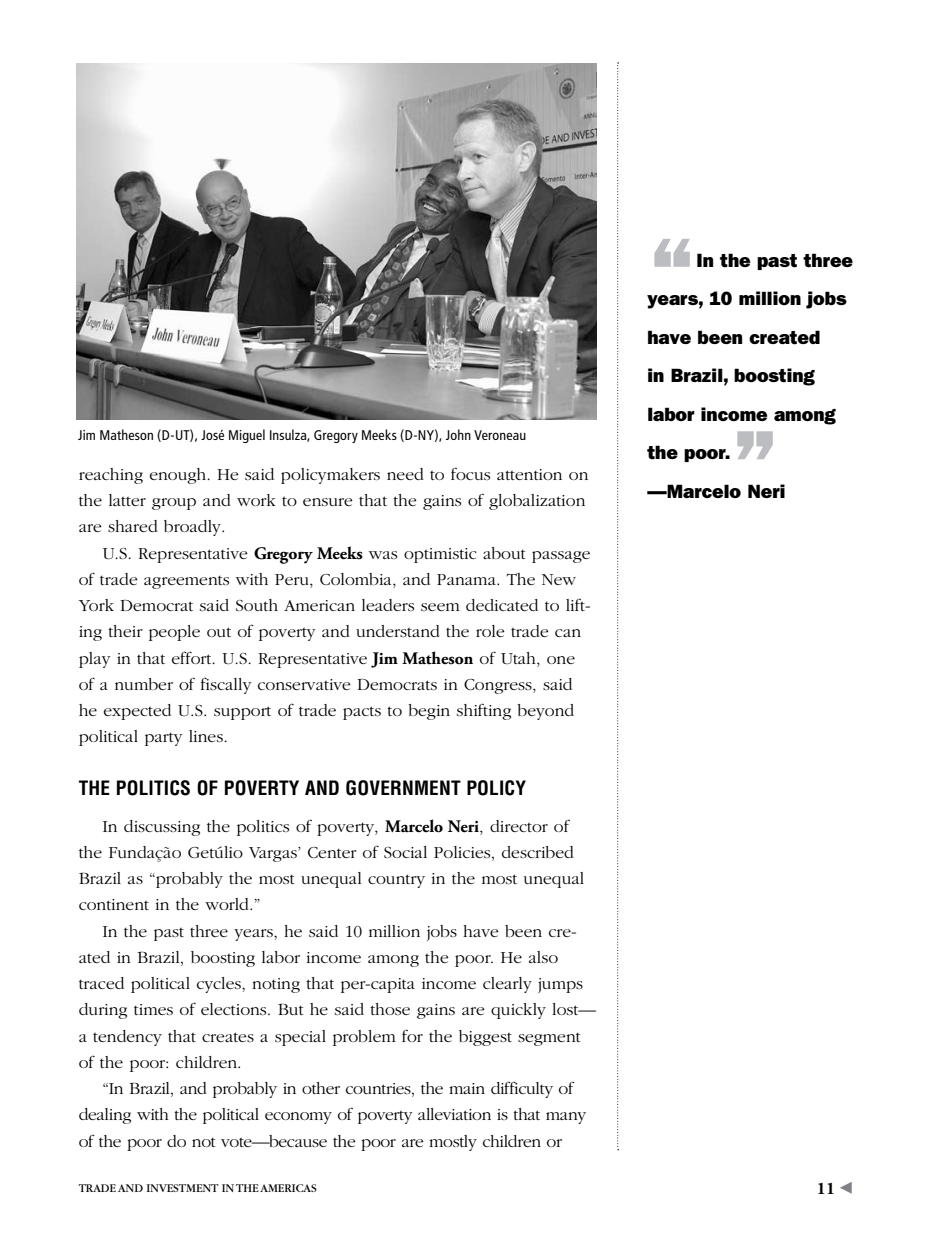
<style>
.page{position:relative;width:945px;height:1260px;background:#fff}
.page>*{position:absolute;margin:0;border:0;box-sizing:border-box;transform-origin:0 0}
.t1{font:800 94.5px "Franklin Gothic LT";color:#bcbdc0}
.t2{font:800 19.25px/38.5px "Franklin Gothic LT";color:#000}
.t3{font:700 condensed 19.25px "Helvetica";letter-spacing:.01em;color:#000}
.t4{font:300 17.5px/26.2px "Garamond";color:#000}
.t5{font:300 17.5px/26.2px "Garamond";letter-spacing:-.02em;color:#000}
.t6{font:700 17.5px "Adobe Garamond";color:#000}
.t7{font:condensed 14px "Frutiger";letter-spacing:.015em;color:#000}
.t8{font:12.25px "Garamond";color:#000}
.s1{font-family:"Adobe Garamond Pro";font-weight:700}
</style>
<div class="page">
<svg style="left:617px;top:63px;width:2px;height:1087px"></svg>
<img style="left:77px;top:63px;width:519px;height:357px">
<p class="t7" style="left:78px;top:427px;width:449px">Jim Matheson (D-UT), José Miguel Insulza, Gregory Meeks (D-NY), John Veroneau</p>
<p class="t4" style="left:79px;top:461px;width:511px">reaching enough. He said policymakers need to focus attention on the latter group and work to ensure that the gains of globalization are shared broadly.</p>
<p class="t4" style="left:79px;top:540px;width:513px;text-indent:24px">U. S. Representative <span class="s1">Gregory Meeks</span> was optimistic about passage of trade agreements with Peru, Colombia, and Panama. The New York Democrat said South American leaders seem dedicated to lift&shy;ing their people out of poverty and understand the role trade can play in that effort. U. S. Representative <span class="s1">Jim Matheson</span> of Utah, one of a number of fiscally conservative Democrats in Congress, said he expected U. S. support of trade pacts to begin shifting beyond political party lines.</p>
<p class="t3" style="left:79px;top:776px;width:449px">THE POLITICS OF POVERTY AND GOVERNMENT POLICY</p>
<p class="t4" style="left:79px;top:813px;width:507px;text-indent:24px">In discussing the politics of poverty, <span class="s1">Marcelo Neri</span>, director of the Fundação Getúlio Vargas’ Center of Social Policies, described Brazil as “probably the most unequal country in the most unequal continent in the world. ”</p>
<p class="t4" style="left:79px;top:918px;width:519px;text-indent:24px">In the past three years, he said 10 million jobs have been cre&shy;ated in Brazil, boosting labor income among the poor. He also traced political cycles, noting that per-capita income clearly jumps during times of elections. But he said those gains are quickly lost— a tendency that creates a special problem for the biggest segment of the poor: children.</p>
<p class="t5" style="left:79px;top:1076px;width:509px;text-indent:24px">“In Brazil, and probably in other countries, the main difficulty of dealing with the political economy of poverty alleviation is that many of the poor do not vote—because the poor are mostly children or</p>
<h1 class="t1" style="left:648px;top:216px;width:51px">“</h1>
<p class="t2" style="left:647px;top:241px;width:207px;text-indent:49px">In the past three years, 10 million jobs have been created<br>in Brazil, boosting labor income among the poor.<br>—Marcelo Neri</p>
<h1 class="t1" style="left:730px;top:408px;width:51px">”</h1>
<p class="t8" style="left:79px;top:1182px;width:240px">TRADE AND INVESTMENT IN THE AMERICAS</p>
<p class="t6" style="left:817px;top:1179px;width:20px">11</p>
</div>
